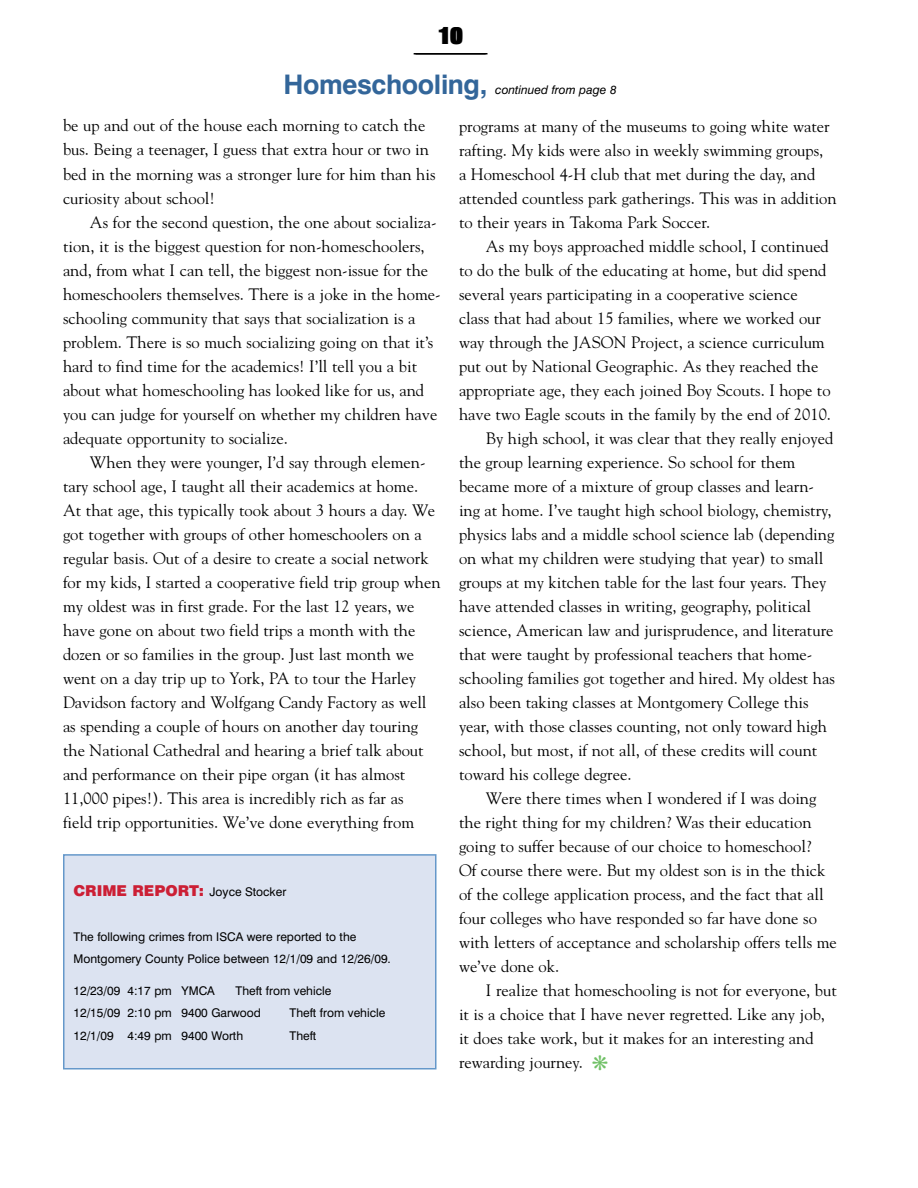
<style>
.page{position:relative;width:918px;height:1188px;background:#fff}
.page>*{position:absolute;margin:0;border:0;box-sizing:border-box;transform-origin:0 0}
.t1{font:700 27px "Swiss 721 BT";letter-spacing:-.015em;color:#33669a}
.t2{font:900 condensed 22.5px "Swiss 721 BT";color:#000}
.t3{font:16.5px/24px "Goudy";color:#000}
.t4{font:900 15px "Swiss 721 BT";color:#cc1f35}
.t5{font:12px/22.5px "Swiss 721 BT";color:#000}
.t6{font:italic 12px "Swiss 721 BT";color:#000}
.s1{font-weight:400;font-size:12px;color:#000}
</style>
<div class="page">
<hr style="left:414px;top:53px;width:72px;height:2px;background:#000">
<hr style="left:416px;top:53px;width:72px;height:2px;background:#000">
<div style="left:64px;top:855px;width:372px;height:214px;background:#dce3f1"></div>
<div style="left:63px;top:854px;width:374px;height:216px;border:2px solid #6598ca"></div>
<h2 class="t2" style="left:439px;top:22px;width:26px">10</h2>
<h1 class="t1" style="left:283px;top:68px;width:206px">Homeschooling,</h1>
<p class="t6" style="left:495px;top:82px;width:123px">continued from page 8</p>
<p class="t3" style="left:63px;top:113px;width:374px">be up and out of the house each morning to catch the bus. Being a teenager, I guess that extra hour or two in bed in the morning was a stronger lure for him than his curiosity about school!</p>
<p class="t3" style="left:63px;top:209px;width:379px;text-indent:27px">As for the second question, the one about socializa&shy;tion, it is the biggest question for non-homeschoolers, and, from what I can tell, the biggest non-issue for the homeschoolers themselves. There is a joke in the home&shy;schooling community that says that socialization is a problem. There is so much socializing going on that it’s hard to find time for the academics! I’ll tell you a bit about what homeschooling has looked like for us, and you can judge for yourself on whether my children have adequate opportunity to socialize.</p>
<p class="t3" style="left:63px;top:449px;width:379px;text-indent:27px">When they were younger, I’d say through elemen&shy;tary school age, I taught all their academics at home.<br>At that age, this typically took about 3 hours a day. We got together with groups of other homeschoolers on a regular basis. Out of a desire to create a social network for my kids, I started a cooperative field trip group when my oldest was in first grade. For the last 12 years, we have gone on about two field trips a month with the dozen or so families in the group. Just last month we went on a day trip up to York, PA to tour the Harley Davidson factory and Wolfgang Candy Factory as well as spending a couple of hours on another day touring the National Cathedral and hearing a brief talk about and performance on their pipe organ (it has almost 11,000 pipes!). This area is incredibly rich as far as<br>field trip opportunities. We’ve done everything from</p>
<p class="t4" style="left:74px;top:881px;width:214px">CRIME REPORT: <span class="s1">Joyce Stocker</span></p>
<p class="t5" style="left:74px;top:925px;width:319px">The following crimes from ISCA were reported to the<br>Montgomery County Police between 12/1/09 and 12/26/09.</p>
<p class="t5" style="left:74px;top:979px;width:143px">12/23/09 4:17 pm YMCA</p>
<p class="t5" style="left:74px;top:979px;width:259px;text-indent:162px">Theft from vehicle<br>12/15/09 2:10 pm 9400 Garwood</p>
<p class="t5" style="left:290px;top:1002px;width:97px">Theft from vehicle</p>
<p class="t5" style="left:74px;top:1024px;width:171px">12/1/09 4:49 pm 9400 Worth</p>
<p class="t5" style="left:290px;top:1024px;width:28px">Theft</p>
<p class="t3" style="left:459px;top:113px;width:379px">programs at many of the museums to going white water rafting. My kids were also in weekly swimming groups,<br>a Homeschool 4-H club that met during the day, and attended countless park gatherings. This was in addition to their years in Takoma Park Soccer.</p>
<p class="t3" style="left:486px;top:234px;width:344px">As my boys approached middle school, I continued</p>
<p class="t3" style="left:459px;top:258px;width:369px">to do the bulk of the educating at home, but did spend</p>
<p class="t3" style="left:459px;top:282px;width:340px">several years participating in a cooperative science</p>
<p class="t3" style="left:459px;top:306px;width:364px">class that had about 15 families, where we worked our</p>
<p class="t3" style="left:459px;top:330px;width:367px">way through the JASON Project, a science curriculum</p>
<p class="t3" style="left:459px;top:354px;width:361px">put out by National Geographic. As they reached the</p>
<p class="t3" style="left:459px;top:378px;width:373px">appropriate age, they each joined Boy Scouts. I hope to</p>
<p class="t3" style="left:459px;top:402px;width:374px">have two Eagle scouts in the family by the end of 2010.</p>
<p class="t3" style="left:486px;top:426px;width:349px">By high school, it was clear that they really enjoyed</p>
<p class="t3" style="left:459px;top:450px;width:338px">the group learning experience. So school for them</p>
<p class="t3" style="left:459px;top:474px;width:357px">became more of a mixture of group classes and learn-</p>
<p class="t3" style="left:459px;top:498px;width:374px">ing at home. I’ve taught high school biology, chemistry,</p>
<p class="t3" style="left:459px;top:522px;width:377px">physics labs and a middle school science lab (depending</p>
<p class="t3" style="left:459px;top:546px;width:366px">on what my children were studying that year) to small</p>
<p class="t3" style="left:459px;top:570px;width:369px">groups at my kitchen table for the last four years. They</p>
<p class="t3" style="left:459px;top:594px;width:354px">have attended classes in writing, geography, political</p>
<p class="t3" style="left:459px;top:618px;width:376px">science, American law and jurisprudence, and literature</p>
<p class="t3" style="left:459px;top:642px;width:355px">that were taught by professional teachers that home-</p>
<p class="t3" style="left:459px;top:666px;width:377px">schooling families got together and hired. My oldest has</p>
<p class="t3" style="left:459px;top:690px;width:351px">also been taking classes at Montgomery College this</p>
<p class="t3" style="left:459px;top:714px;width:370px">year, with those classes counting, not only toward high</p>
<p class="t3" style="left:459px;top:738px;width:360px">school, but most, if not all, of these credits will count</p>
<p class="t3" style="left:459px;top:762px;width:174px">toward his college degree.</p>
<p class="t3" style="left:486px;top:786px;width:332px">Were there times when I wondered if I was doing</p>
<p class="t3" style="left:459px;top:810px;width:354px">the right thing for my children? Was their education</p>
<p class="t3" style="left:459px;top:834px;width:354px">going to suffer because of our choice to homeschool?</p>
<p class="t3" style="left:459px;top:858px;width:368px">Of course there were. But my oldest son is in the thick</p>
<p class="t3" style="left:459px;top:882px;width:366px">of the college application process, and the fact that all</p>
<p class="t3" style="left:459px;top:906px;width:359px">four colleges who have responded so far have done so</p>
<p class="t3" style="left:459px;top:930px;width:379px">with letters of acceptance and scholarship offers tells me</p>
<p class="t3" style="left:459px;top:954px;width:102px">we’ve done ok.</p>
<p class="t3" style="left:486px;top:978px;width:352px">I realize that homeschooling is not for everyone, but</p>
<p class="t3" style="left:459px;top:1002px;width:368px">it is a choice that I have never regretted. Like any job,</p>
<p class="t3" style="left:459px;top:1026px;width:356px">it does take work, but it makes for an interesting and</p>
<p class="t3" style="left:459px;top:1050px;width:125px">rewarding journey.</p>
</div>
